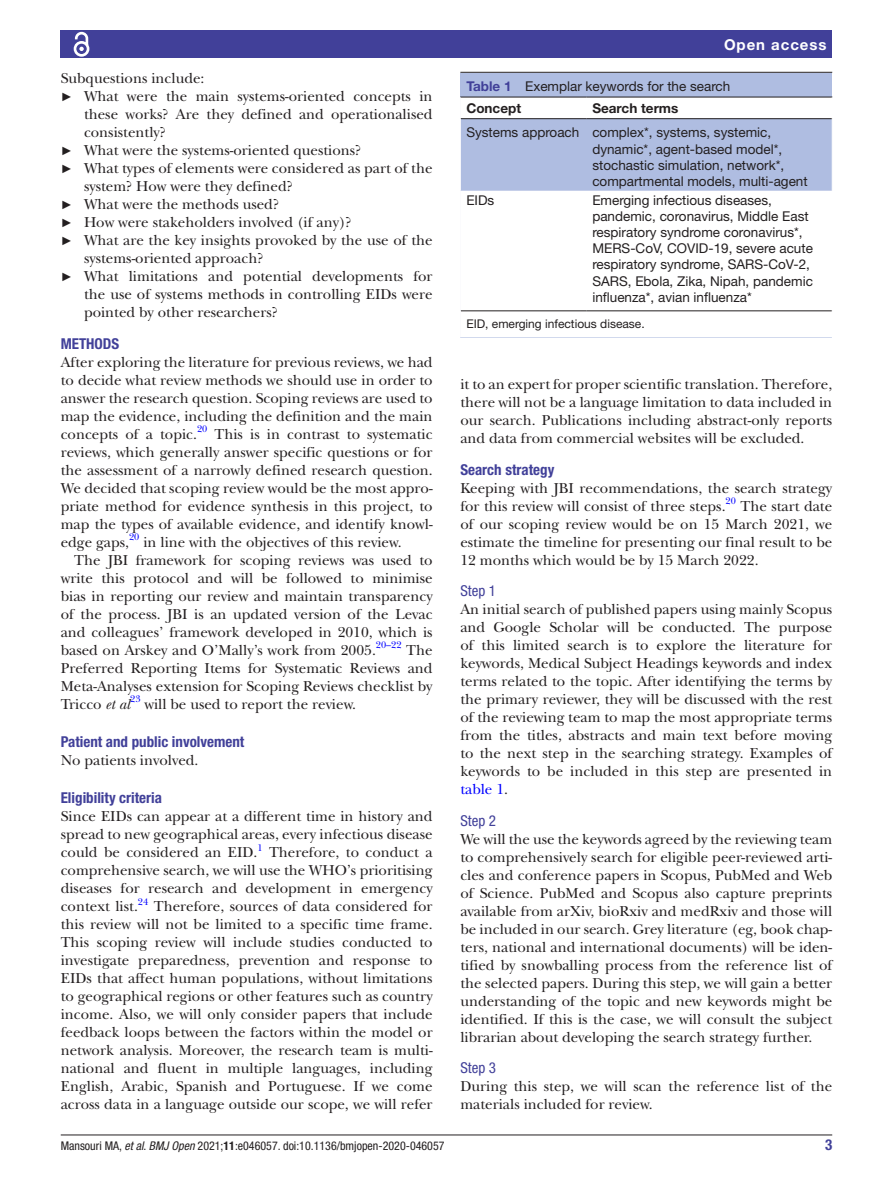
<style>
.page{position:relative;width:893px;height:1191px;background:#fff}
.page>*{position:absolute;margin:0;border:0;box-sizing:border-box;transform-origin:0 0}
.t1{font:15px/18px "New Baskerville";color:#231f20;text-align:justify}
.t2{font:700 condensed 15px "Helvetica Neue LT Std";color:#414099}
.t3{font:condensed 15px "Helvetica Neue LT Std";color:#414099}
.t4{font:700 15px "Helvetica Neue LT Std";letter-spacing:.065em;color:#fff}
.t5{font:13.5px/16.2px "Helvetica Neue LT Std";color:#231f20}
.t6{font:700 13.5px "Helvetica Neue LT Std";color:#231f20}
.t7{font:condensed 12px "Helvetica Neue LT Std";color:#231f20}
.t8{font:12px "Helvetica Neue LT Std";color:#231f20}
.t9{font:9.9px "New Baskerville";color:#00f}
.s1{font-family:"Arial";font-size:12px}
.s2{font-style:italic}
.s3{font-weight:700;color:#414099}
.s4{font-weight:700}
.s5{color:#00f}
</style>
<div class="page">
<hr style="left:61px;top:1134px;width:771px;height:1px;background:#231f20">
<div style="left:61px;top:31px;width:771px;height:27px;background:#414099"></div>
<svg style="left:73px;top:31px;width:17px;height:26px"></svg>
<div style="left:460px;top:73px;width:372px;height:264px;background:#afbde1"></div>
<hr style="left:460px;top:72px;width:372px;height:1px;background:#231f20">
<div style="left:461px;top:190px;width:371px;height:147px;background:#fff"></div>
<hr style="left:586px;top:310px;width:246px;height:1px;background:#231f20">
<hr style="left:460px;top:310px;width:126px;height:1px;background:#231f20">
<hr style="left:460px;top:190px;width:1px;height:121px;background:#fff">
<svg style="left:460px;top:311px;width:1px;height:26px"></svg>
<svg style="left:460px;top:97px;width:373px;height:93px"></svg>
<hr style="left:832px;top:119px;width:1px;height:71px;background:#fff">
<hr style="left:466px;top:328px;width:366px;height:1px;background:#fff">
<p class="t1" style="left:61px;top:69px;width:145px">Subquestions include:</p>
<p class="t1" style="left:61px;top:87px;width:373px"><span class="s1">►</span> What were the main systems-oriented concepts in</p>
<p class="t1" style="left:84px;top:105px;width:350px">these works? Are they defined and operationalised</p>
<p class="t1" style="left:84px;top:123px;width:83px">consistently?</p>
<p class="t1" style="left:61px;top:141px;width:302px"><span class="s1">►</span> What were the systems-oriented questions?</p>
<p class="t1" style="left:61px;top:159px;width:373px"><span class="s1">►</span> What types of elements were considered as part of the</p>
<p class="t1" style="left:84px;top:177px;width:210px">system? How were they defined?</p>
<p class="t1" style="left:61px;top:195px;width:220px"><span class="s1">►</span> What were the methods used?</p>
<p class="t1" style="left:61px;top:213px;width:292px"><span class="s1">►</span> How were stakeholders involved (if any)?</p>
<p class="t1" style="left:61px;top:231px;width:373px"><span class="s1">►</span> What are the key insights provoked by the use of the</p>
<p class="t1" style="left:84px;top:249px;width:181px">systems-oriented approach?</p>
<p class="t1" style="left:61px;top:267px;width:373px"><span class="s1">►</span> What limitations and potential developments for</p>
<p class="t1" style="left:84px;top:285px;width:350px">the use of systems methods in controlling EIDs were</p>
<p class="t1" style="left:84px;top:303px;width:195px">pointed by other researchers?</p>
<p class="t2" style="left:61px;top:334px;width:60px">METHODS</p>
<p class="t1" style="left:61px;top:353px;width:373px">After exploring the literature for previous reviews, we had to decide what review methods we should use in order to answer the research question. Scoping reviews are used to map the evidence, including the definition and the main concepts of a topic.<sup>20</sup></p>
<p class="t1" style="left:61px;top:425px;width:373px;text-indent:154px">This is in contrast to systematic reviews, which generally answer specific questions or for the assessment of a narrowly defined research question.<br>We decided that scoping review would be the most appro&shy;priate method for evidence synthesis in this project, to map the types of available evidence, and identify knowl&shy;edge gaps,</p>
<p class="t9" style="left:129px;top:531px;width:12px">20</p>
<p class="t1" style="left:143px;top:533px;width:260px">in line with the objectives of this review.</p>
<p class="t1" style="left:74px;top:551px;width:360px">The JBI framework for scoping reviews was used to</p>
<p class="t1" style="left:61px;top:569px;width:373px">write this protocol and will be followed to minimise</p>
<p class="t1" style="left:61px;top:587px;width:373px">bias in reporting our review and maintain transparency</p>
<p class="t1" style="left:61px;top:605px;width:373px">of the process. JBI is an updated version of the Levac</p>
<p class="t1" style="left:61px;top:623px;width:373px">and colleagues’ framework developed in 2010, which is</p>
<p class="t1" style="left:61px;top:641px;width:317px">based on Arskey and O’Mally’s work from 2005.</p>
<p class="t9" style="left:376px;top:639px;width:27px">20–22</p>
<p class="t1" style="left:61px;top:641px;width:373px;text-indent:345px">The Preferred Reporting Items for Systematic Reviews and Meta-Analyses extension for Scoping Reviews checklist by Tricco <span class="s2">et al</span></p>
<p class="t9" style="left:130px;top:693px;width:12px">23</p>
<p class="t1" style="left:144px;top:695px;width:213px">will be used to report the review.</p>
<p class="t2" style="left:61px;top:732px;width:185px">Patient and public involvement</p>
<p class="t1" style="left:61px;top:751px;width:139px">No patients involved.</p>
<p class="t2" style="left:61px;top:789px;width:103px">Eligibility criteria</p>
<p class="t1" style="left:61px;top:807px;width:373px">Since EIDs can appear at a different time in history and spread to new geographical areas, every infectious disease could be considered an EID.</p>
<p class="t9" style="left:257px;top:841px;width:7px">1</p>
<p class="t1" style="left:61px;top:843px;width:373px;text-indent:208px">Therefore, to conduct a comprehensive search, we will use the WHO’s prioritising diseases for research and development in emergency context list.</p>
<p class="t9" style="left:138px;top:895px;width:12px">24</p>
<p class="t1" style="left:61px;top:897px;width:373px;text-indent:93px">Therefore, sources of data considered for this review will not be limited to a specific time frame.<br>This scoping review will include studies conducted to investigate preparedness, prevention and response to EIDs that affect human populations, without limitations to geographical regions or other features such as country income. Also, we will only consider papers that include feedback loops between the factors within the model or network analysis. Moreover, the research team is multi&shy;national and fluent in multiple languages, including English, Arabic, Spanish and Portuguese. If we come across data in a language outside our scope, we will refer</p>
<p class="t4" style="left:724px;top:35px;width:104px">Open access</p>
<p class="t5" style="left:466px;top:75px;width:266px;line-height:22px"><span class="s3">Table 1</span> Exemplar keywords for the search<br><span class="s4">Concept</span></p>
<p class="t6" style="left:592px;top:99px;width:88px">Search terms</p>
<p class="t5" style="left:592px;top:124px;width:217px;text-indent:-126px">Systems approach complex*, systems, systemic, dynamic*, agent-based model*, stochastic simulation, network*, compartmental models, multi-agent</p>
<p class="t5" style="left:466px;top:191px;width:29px">EIDs</p>
<p class="t5" style="left:592px;top:191px;width:222px">Emerging infectious diseases, pandemic, coronavirus, Middle East respiratory syndrome coronavirus*, MERS-CoV, COVID-19, severe acute respiratory syndrome, SARS-CoV-2, SARS, Ebola, Zika, Nipah, pandemic influenza*, avian influenza*</p>
<p class="t8" style="left:466px;top:317px;width:180px">EID, emerging infectious disease.</p>
<p class="t1" style="left:460px;top:375px;width:373px">it to an expert for proper scientific translation. Therefore, there will not be a language limitation to data included in our search. Publications including abstract-only reports and data from commercial websites will be excluded.</p>
<p class="t2" style="left:460px;top:460px;width:95px">Search strategy</p>
<p class="t1" style="left:460px;top:479px;width:373px">Keeping with JBI recommendations, the search strategy for this review will consist of three steps.</p>
<p class="t9" style="left:726px;top:495px;width:12px">20</p>
<p class="t1" style="left:460px;top:497px;width:373px;text-indent:280px">The start date of our scoping review would be on 15 March 2021, we estimate the timeline for presenting our final result to be 12 months which would be by 15 March 2022.</p>
<p class="t3" style="left:460px;top:582px;width:37px">Step 1</p>
<p class="t1" style="left:460px;top:600px;width:373px">An initial search of published papers using mainly Scopus and Google Scholar will be conducted. The purpose of this limited search is to explore the literature for keywords, Medical Subject Headings keywords and index terms related to the topic. After identifying the terms by the primary reviewer, they will be discussed with the rest of the reviewing team to map the most appropriate terms from the titles, abstracts and main text before moving to the next step in the searching strategy. Examples of keywords to be included in this step are presented in <span class="s5">table 1</span>.</p>
<p class="t3" style="left:460px;top:811px;width:37px">Step 2</p>
<p class="t1" style="left:460px;top:830px;width:373px">We will the use the keywords agreed by the reviewing team to comprehensively search for eligible peer-reviewed arti&shy;cles and conference papers in Scopus, PubMed and Web of Science. PubMed and Scopus also capture preprints available from arXiv, bioRxiv and medRxiv and those will be included in our search. Grey literature (eg, book chap&shy;ters, national and international documents) will be iden&shy;tified by snowballing process from the reference list of the selected papers. During this step, we will gain a better understanding of the topic and new keywords might be identified. If this is the case, we will consult the subject librarian about developing the search strategy further.</p>
<p class="t3" style="left:460px;top:1059px;width:37px">Step 3</p>
<p class="t1" style="left:460px;top:1077px;width:373px">During this step, we will scan the reference list of the materials included for review.</p>
<p class="t7" style="left:61px;top:1138px;width:385px">Mansouri MA, <span class="s2">et al</span>. <span class="s2">BMJ Open</span> 2021;<span class="s4">11</span>:e046057. doi:10.1136/bmjopen-2020-046057</p>
<p class="t2" style="left:825px;top:1135px;width:9px">3</p>
</div>
